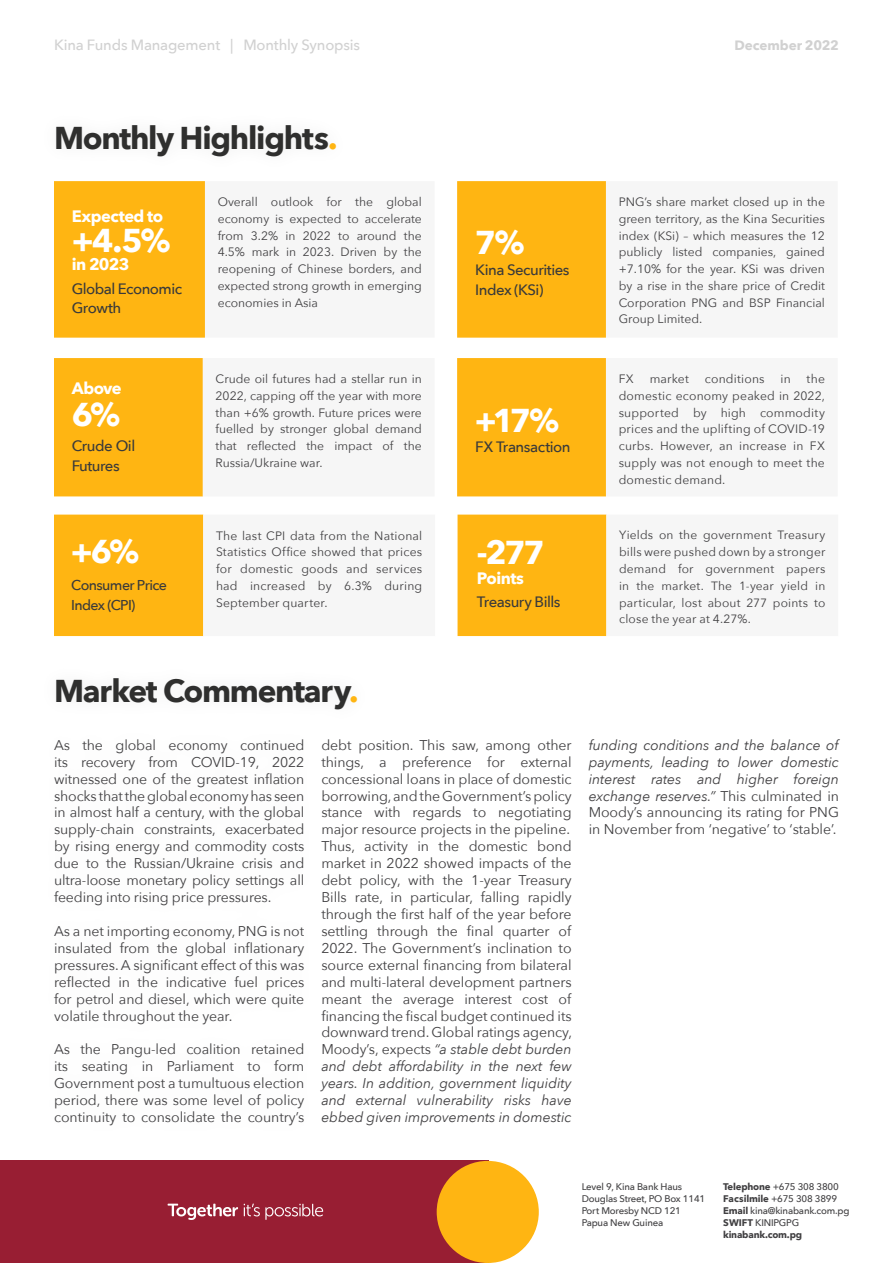
<style>
.page{position:relative;width:893px;height:1263px;background:#fff}
.page>*{position:absolute;margin:0;border:0;box-sizing:border-box;transform-origin:0 0}
.t1{font:700 33px "Avenir Next";color:#fff}
.t2{font:700 31.5px "Avenir Next";letter-spacing:-.04em;color:#2f2f2e}
.t3{font:700 16.5px "Avenir Next";letter-spacing:-.035em;color:#fff}
.t4{font:500 15px/19.5px "Avenir Next";letter-spacing:-.035em;color:#3a3a3a}
.t5{font:500 14.85px "Avenir Next";letter-spacing:-.015em;color:#d1d1d1}
.t6{font:500 14.25px/19.5px "Avenir Next";letter-spacing:-.04em;color:#3a3a3a}
.t7{font:14.1px/17px "Avenir Next";letter-spacing:-.005em;color:#414042;text-align:justify}
.t8{font:italic 14.1px/17px "Avenir Next";letter-spacing:-.005em;color:#414042;text-align:justify}
.t9{font:700 13.5px "Avenir Next";letter-spacing:-.005em;color:#d1d1d1}
.t10{font:12.15px/16.8px "Avenir Next";color:#414042;text-align:justify}
.t11{font:12px/16.8px "Avenir Next";letter-spacing:.015em;color:#414042;text-align:justify}
.t12{font:500 9.6px/12px "Avenir Next";letter-spacing:-.02em;color:#414042}
.s1{color:#ffb512}
.s2{font-style:italic}
.s3{font-style:normal}
.s4{font-weight:700}
</style>
<div class="page">
<div style="left:0;top:1161px;width:481px;height:102px;background:#981e33"></div>
<div style="left:437px;top:1161px;width:102px;height:102px;background:#ffb512;border-radius:50%"></div>
<svg style="left:168px;top:1203px;width:155px;height:17px;background:#b05464"></svg>
<div style="left:54px;top:515px;width:149px;height:121px;background:#ffb512"></div>
<svg style="left:203px;top:515px;width:404px;height:121px;fill:#f6f6f6"></svg>
<div style="left:54px;top:181px;width:151px;height:157px;background:#ffb512"></div>
<div style="left:457px;top:181px;width:149px;height:157px;background:#ffb512"></div>
<div style="left:54px;top:358px;width:149px;height:138px;background:#ffb512"></div>
<div style="left:457px;top:358px;width:149px;height:138px;background:#ffb512"></div>
<p class="t5" style="left:54px;top:32px;width:308px">Kina Funds Management | Monthly Synopsis</p>
<p class="t9" style="left:734px;top:33px;width:106px">December 2022</p>
<h2 class="t2" style="left:54px;top:110px;width:285px">Monthly Highlights<span class="s1">.</span></h2>
<p class="t3" style="left:72px;top:202px;width:93px">Expected to</p>
<h1 class="t1" style="left:72px;top:212px;width:100px">+4.5%</h1>
<p class="t3" style="left:72px;top:250px;width:59px">in 2023</p>
<p class="t4" style="left:72px;top:278px;width:112px">Global Economic<br>Growth</p>
<p class="t3" style="left:72px;top:374px;width:51px">Above</p>
<h1 class="t1" style="left:72px;top:385px;width:50px">6%</h1>
<p class="t4" style="left:72px;top:436px;width:65px">Crude Oil<br>Futures</p>
<h1 class="t1" style="left:71px;top:523px;width:70px">+6%</h1>
<p class="t6" style="left:71px;top:575px;width:97px">Consumer Price<br>Index (CPI)</p>
<p class="t10" style="left:218px;top:193px;width:206px">Overall outlook for the global economy is expected to accelerate from 3.2% in 2022 to around the 4.5% mark in 2023. Driven by the reopening of Chinese borders, and expected strong growth in emerging economies in Asia</p>
<p class="t10" style="left:619px;top:193px;width:208px">PNG’s share market closed up in the green territory, as the Kina Securities index (KSi) – which measures the 12 publicly listed companies, gained +7.10% for the year. KSi was driven by a rise in the share price of Credit Corporation PNG and BSP Financial Group Limited.</p>
<h1 class="t1" style="left:475px;top:214px;width:51px">7%</h1>
<p class="t4" style="left:475px;top:260px;width:96px">Kina Securities<br>Index (KSi)</p>
<p class="t10" style="left:216px;top:370px;width:208px">Crude oil futures had a stellar run in 2022, capping off the year with more than +6% growth. Future prices were fuelled by stronger global demand that reflected the impact of the Russia/Ukraine war.</p>
<p class="t10" style="left:619px;top:370px;width:17px">FX</p>
<p class="t10" style="left:650px;top:370px;width:41px">market</p>
<p class="t10" style="left:705px;top:370px;width:61px">conditions</p>
<p class="t10" style="left:780px;top:370px;width:12px">in</p>
<p class="t10" style="left:619px;top:370px;width:208px;text-indent:188px">the domestic economy peaked in 2022, supported by high commodity prices and the uplifting of COVID-19 curbs. However, an increase in FX supply was not enough to meet the domestic demand.</p>
<h1 class="t1" style="left:475px;top:391px;width:86px">+17%</h1>
<p class="t4" style="left:475px;top:436px;width:97px">FX Transaction</p>
<p class="t10" style="left:216px;top:526px;width:208px">The last CPI data from the National Statistics Office showed that prices for domestic goods and services had increased by 6.3% during September quarter.</p>
<p class="t11" style="left:619px;top:526px;width:208px">Yields on the government Treasury bills were pushed down by a stronger demand for government papers in the market. The 1-year yield in particular, lost about 277 points to close the year at 4.27%.</p>
<h1 class="t1" style="left:477px;top:524px;width:69px">-277</h1>
<p class="t3" style="left:477px;top:563px;width:49px">Points</p>
<p class="t4" style="left:477px;top:592px;width:85px">Treasury Bills</p>
<h2 class="t2" style="left:54px;top:663px;width:306px">Market Commentary<span class="s1">.</span></h2>
<p class="t7" style="left:54px;top:736px;width:252px">As the global economy continued its recovery from COVID-19, 2022 witnessed one of the greatest inflation shocks that the global economy has seen in almost half a century, with the global supply-chain constraints, exacerbated by rising energy and commodity costs due to the Russian/Ukraine crisis and ultra-loose monetary policy settings all feeding into rising price pressures.</p>
<p class="t7" style="left:54px;top:922px;width:252px">As a net importing economy, PNG is not insulated from the global inflationary pressures. A significant effect of this was reflected in the indicative fuel prices for petrol and diesel, which were quite volatile throughout the year.</p>
<p class="t7" style="left:54px;top:1040px;width:252px">As the Pangu-led coalition retained its seating in Parliament to form Government post a tumultuous election period, there was some level of policy continuity to consolidate the country’s</p>
<p class="t7" style="left:321px;top:736px;width:252px;text-align:left">debt position. This saw, among other things, a preference for external concessional loans in place of domestic borrowing, and the Government’s policy stance with regards to negotiating major resource projects in the pipeline.<br>Thus, activity in the domestic bond market in 2022 showed impacts of the debt policy, with the 1-year Treasury Bills rate, in particular, falling rapidly through the first half of the year before settling through the final quarter of 2022. The Government’s inclination to source external financing from bilateral and multi-lateral development partners meant the average interest cost of financing the fiscal budget continued its downward trend. Global ratings agency, Moody’s, expects <span class="s2">“a stable debt burden and debt affordability in the next few years. In addition, government liquidity and external vulnerability risks have ebbed given improvements in domestic</span></p>
<p class="t8" style="left:589px;top:736px;width:252px">funding conditions and the balance of payments, leading to lower domestic interest rates and higher foreign exchange reserves.” <span class="s3">This culminated in Moody’s announcing its rating for PNG in November from ‘negative’ to ‘stable’.</span></p>
<p class="t12" style="left:582px;top:1180px;width:125px">Level 9, Kina Bank Haus<br>Douglas Street, PO Box 1141<br>Port Moresby NCD 121<br>Papua New Guinea</p>
<p class="t12" style="left:723px;top:1180px;width:128px"><span class="s4">Telephone</span> +675 308 3800<br><span class="s4">Facsilmile</span> +675 308 3899<br><span class="s4">Email</span> kina@kinabank.com.pg<br><span class="s4">SWIFT</span> KINIPGPG <span class="s4">kinabank.com.pg</span></p>
</div>
